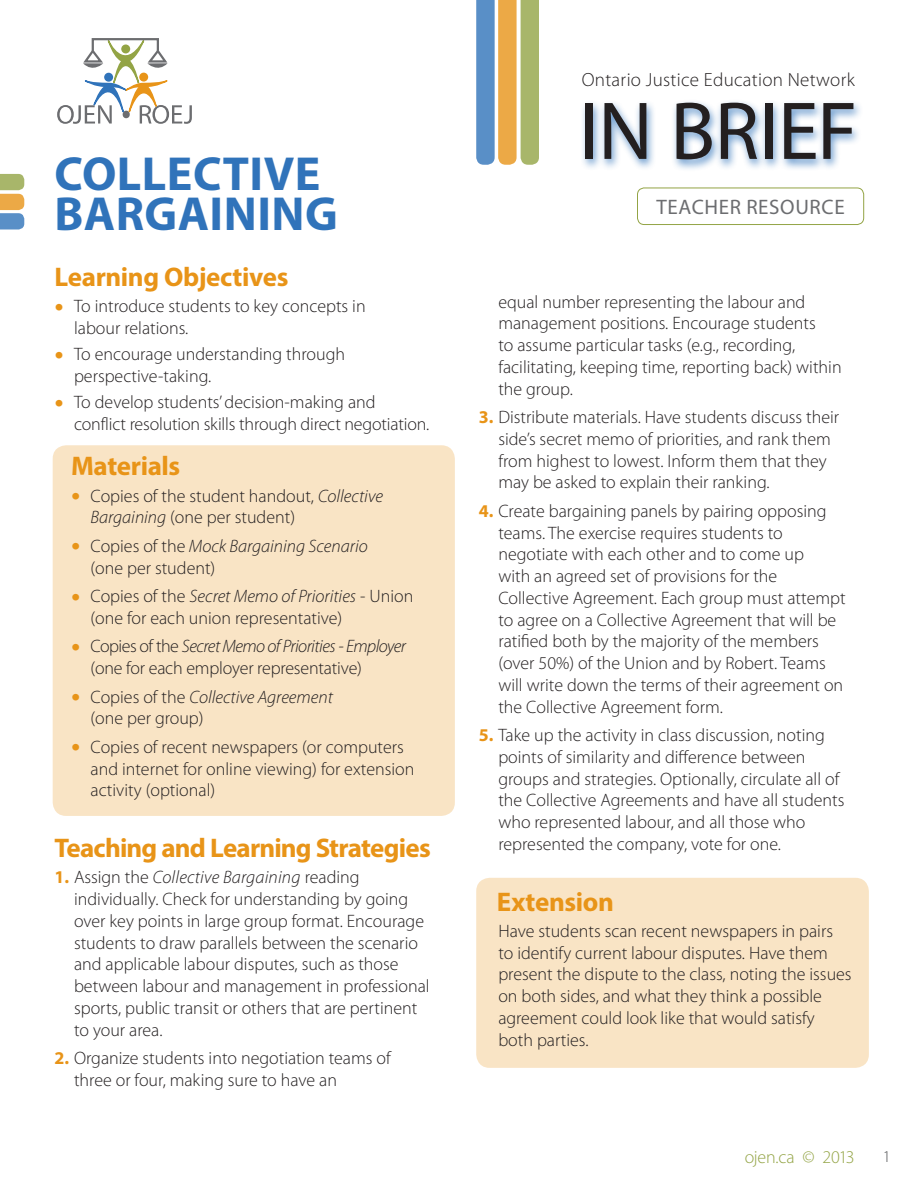
<style>
.page{position:relative;width:918px;height:1188px;background:#fff}
.page>*{position:absolute;margin:0;border:0;box-sizing:border-box;transform-origin:0 0}
.section_heading{font:82.8px "Myriad Pro";letter-spacing:-.01em;color:#231f20}
.t1{font:700 48px/39.8px "Myriad Pro";letter-spacing:.01em;color:#3073ba}
.Headings{font:700 27px "Myriad Pro";letter-spacing:-.02em;color:#e89418}
.t2{font:21px "Myriad Pro";letter-spacing:.03em;color:#6c6d70}
.t3{font:300 19.05px "Myriad Pro";letter-spacing:.015em;color:#231f20}
.Bullet_Text{font:300 18px/21.8px "Myriad Pro";color:#231f20}
.t4{font:300 18px "Myriad Pro";letter-spacing:-.015em;color:#93a445}
.t5{font:300 16.5px "Myriad Pro";color:#57585a}
.s1{font-size:37.5px;color:#e89418}
.s2{font-style:italic}
.s3{font-weight:700;color:#e89418}
</style>
<div class="page">
<svg style="left:476px;top:0;width:63px;height:165px;background:#b0b08e"></svg>
<svg style="left:0;top:174px;width:24px;height:56px"></svg>
<div style="left:580px;top:99px;width:284px;height:73px;background:#3073ba;opacity:.75"></div>
<div style="left:53px;top:445px;width:402px;height:371px;background:#f9e4c5;border-radius:14px"></div>
<div style="left:637px;top:188px;width:227px;height:37px;border:1px solid #93a445;border-radius:7px"></div>
<svg style="left:57px;top:38px;width:135px;height:86px"></svg>
<div style="left:476px;top:878px;width:393px;height:190px;background:#f9e4c5;border-radius:14px"></div>
<p class="t1" style="left:54px;top:153px;width:285px">COLLECTIVE<br>BARGAINING</p>
<p class="Headings" style="left:55px;top:259px;width:235px">Learning Objectives</p>
<p class="Bullet_Text" style="left:74px;top:295px;width:293px;text-indent:-20px"><span class="s1">•</span> To introduce students to key concepts in labour relations.</p>
<p class="Bullet_Text" style="left:74px;top:343px;width:273px;text-indent:-20px"><span class="s1">•</span> To encourage understanding through perspective-taking.</p>
<p class="Bullet_Text" style="left:74px;top:391px;width:357px;text-indent:-20px"><span class="s1">•</span> To develop students’ decision-making and conflict resolution skills through direct negotiation.</p>
<p class="Headings" style="left:71px;top:449px;width:111px">Materials</p>
<p class="Bullet_Text" style="left:91px;top:485px;width:294px;text-indent:-20px"><span class="s1">•</span> Copies of the student handout, <span class="s2">Collective<br>Bargaining</span> (one per student)</p>
<p class="Bullet_Text" style="left:91px;top:535px;width:279px;text-indent:-20px"><span class="s1">•</span> Copies of the <span class="s2">Mock Bargaining Scenario </span>(one per student)</p>
<p class="Bullet_Text" style="left:91px;top:585px;width:324px;text-indent:-20px"><span class="s1">•</span> Copies of the <span class="s2">Secret Memo of Priorities</span> - Union (one for each union representative)</p>
<p class="Bullet_Text" style="left:91px;top:635px;width:317px;text-indent:-20px"><span class="s1">•</span> Copies of the <span class="s2">Secret Memo of Priorities - Employer </span>(one for each employer representative)</p>
<p class="Bullet_Text" style="left:91px;top:686px;width:244px;text-indent:-20px"><span class="s1">•</span> Copies of the <span class="s2">Collective Agreement </span>(one per group)</p>
<p class="Bullet_Text" style="left:91px;top:736px;width:325px;text-indent:-20px"><span class="s1">•</span> Copies of recent newspapers (or computers and internet for online viewing) for extension activity (optional)</p>
<p class="Headings" style="left:55px;top:830px;width:378px">Teaching and Learning Strategies</p>
<p class="Bullet_Text" style="left:74px;top:866px;width:357px;text-indent:-20px"><span class="s3">1.</span> Assign the <span class="s2">Collective Bargaining</span> reading individually. Check for understanding by going over key points in large group format. Encourage students to draw parallels between the scenario and applicable labour disputes, such as those between labour and management in professional sports, public transit or others that are pertinent to your area.</p>
<p class="Bullet_Text" style="left:74px;top:1047px;width:318px;text-indent:-20px"><span class="s3">2.</span> Organize students into negotiation teams of three or four, making sure to have an</p>
<p class="t3" style="left:582px;top:68px;width:275px">Ontario Justice Education Network</p>
<p class="section_heading" style="left:579px;top:80px;width:280px">IN BRIEF</p>
<p class="t2" style="left:657px;top:194px;width:190px">TEACHER RESOURCE</p>
<p class="Bullet_Text" style="left:498px;top:291px;width:345px">equal number representing the labour and management positions. Encourage students<br>to assume particular tasks (e.g., recording, facilitating, keeping time, reporting back) within the group.</p>
<p class="Bullet_Text" style="left:498px;top:406px;width:342px;text-indent:-20px"><span class="s3">3.</span> Distribute materials. Have students discuss their side’s secret memo of priorities, and rank them from highest to lowest. Inform them that they may be asked to explain their ranking.</p>
<p class="Bullet_Text" style="left:498px;top:500px;width:349px;text-indent:-20px"><span class="s3">4.</span> Create bargaining panels by pairing opposing teams. The exercise requires students to negotiate with each other and to come up<br>with an agreed set of provisions for the Collective Agreement. Each group must attempt to agree on a Collective Agreement that will be ratified both by the majority of the members (over 50%) of the Union and by Robert. Teams will write down the terms of their agreement on the Collective Agreement form.</p>
<p class="Bullet_Text" style="left:498px;top:724px;width:348px;text-indent:-20px"><span class="s3">5.</span> Take up the activity in class discussion, noting points of similarity and difference between groups and strategies. Optionally, circulate all of the Collective Agreements and have all students who represented labour, and all those who represented the company, vote for one.</p>
<p class="Headings" style="left:497px;top:884px;width:119px">Extension</p>
<p class="Bullet_Text" style="left:498px;top:920px;width:355px">Have students scan recent newspapers in pairs to identify current labour disputes. Have them present the dispute to the class, noting the issues on both sides, and what they think a possible agreement could look like that would satisfy both parties.</p>
<p class="t4" style="left:745px;top:1147px;width:112px">ojen.ca © 2013</p>
<p class="t5" style="left:883px;top:1147px;width:10px">1</p>
</div>
